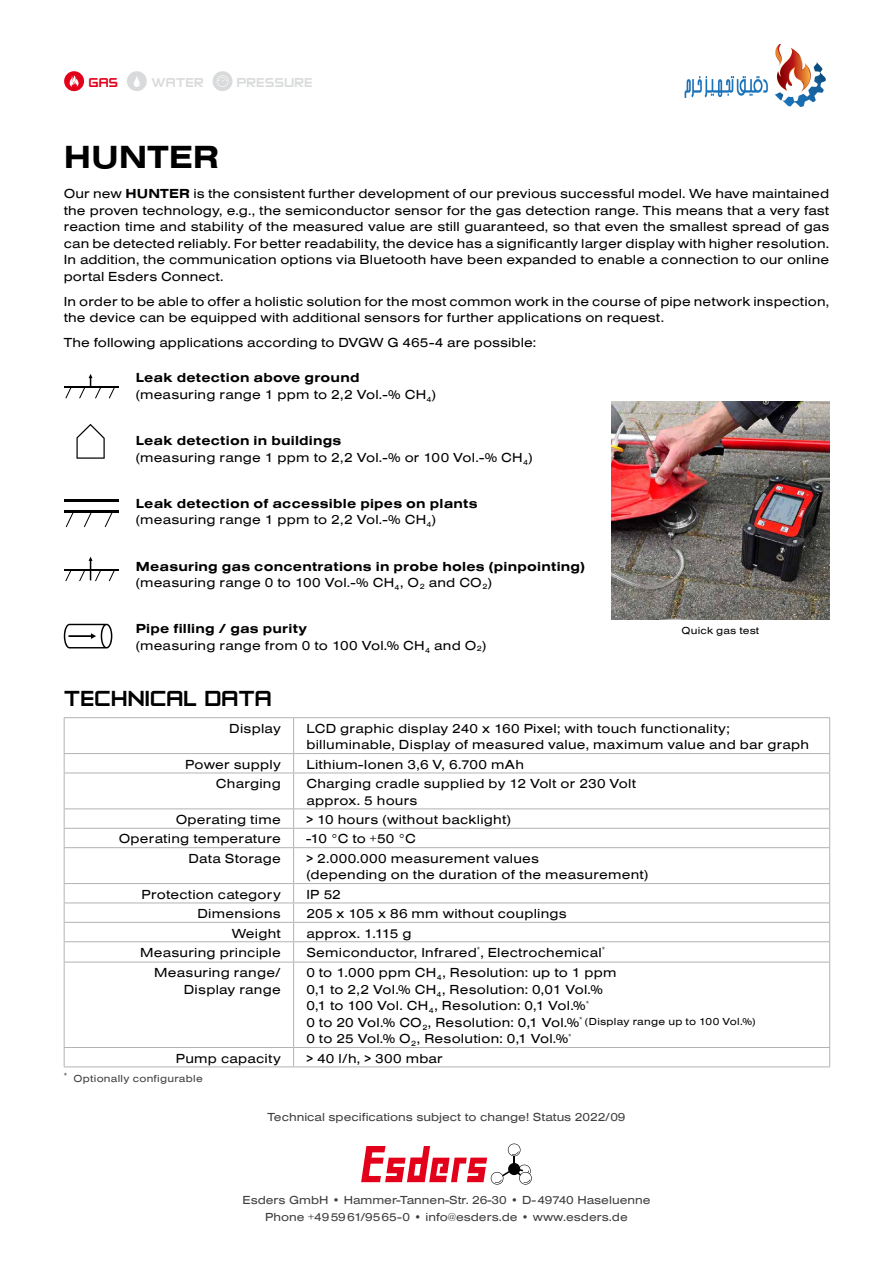
<style>
.page{position:relative;width:893px;height:1263px;background:#fff}
.page>*{position:absolute;margin:0;border:0;box-sizing:border-box;transform-origin:0 0}
.t1{font:33px "Nimbus San T Bold Exte";color:#000}
.t2{font:25.5px "Zero Twos";letter-spacing:-.01em;color:#000}
.t3{font:15px "Zero Twos";color:#d9dadb}
.t4{font:15px "Zero Twos";color:#e2001a}
.t5{font:13.5px/16.5px "Nimbus San T Regu Exte";letter-spacing:.015em;color:#000}
.t6{font:13.5px "Nimbus San T Bold Exte";letter-spacing:.015em;color:#000}
.t7{font:12px/17.5px "Nimbus San T Regu Exte";color:#3e3d40;text-align:center}
.t8{font:10.5px "Nimbus San T Regu Exte";letter-spacing:.025em;color:#3e3d40}
.t9{font:10.5px "Nimbus San T Regu Exte";letter-spacing:.015em;color:#000}
.s1{font-family:"Nimbus San T Bold Exte"}
.s2{font-size:10.5px}
</style>
<div class="page">
<hr style="left:64px;top:717px;width:230px;height:1px;background:#b1b3b4">
<hr style="left:64px;top:718px;width:1px;height:35px;background:#b1b3b4">
<hr style="left:294px;top:717px;width:536px;height:1px;background:#b1b3b4">
<hr style="left:293px;top:718px;width:1px;height:35px;background:#b1b3b4">
<hr style="left:829px;top:718px;width:1px;height:35px;background:#b1b3b4">
<hr style="left:64px;top:753px;width:230px;height:1px;background:#b1b3b4">
<svg style="left:64px;top:754px;width:1px;height:19px"></svg>
<hr style="left:294px;top:753px;width:536px;height:1px;background:#b1b3b4">
<svg style="left:293px;top:754px;width:1px;height:19px"></svg>
<svg style="left:829px;top:754px;width:1px;height:19px"></svg>
<hr style="left:64px;top:773px;width:230px;height:1px;background:#b1b3b4">
<hr style="left:64px;top:773px;width:1px;height:35px;background:#b1b3b4">
<hr style="left:294px;top:773px;width:536px;height:1px;background:#b1b3b4">
<hr style="left:293px;top:773px;width:1px;height:35px;background:#b1b3b4">
<hr style="left:829px;top:773px;width:1px;height:35px;background:#b1b3b4">
<hr style="left:64px;top:808px;width:230px;height:1px;background:#b1b3b4">
<hr style="left:294px;top:808px;width:536px;height:1px;background:#b1b3b4">
<hr style="left:64px;top:828px;width:230px;height:1px;background:#b1b3b4">
<svg style="left:64px;top:809px;width:1px;height:38px"></svg>
<hr style="left:294px;top:828px;width:536px;height:1px;background:#b1b3b4">
<svg style="left:293px;top:809px;width:1px;height:38px"></svg>
<svg style="left:829px;top:809px;width:1px;height:38px"></svg>
<hr style="left:64px;top:847px;width:230px;height:1px;background:#b1b3b4">
<hr style="left:64px;top:848px;width:1px;height:35px;background:#b1b3b4">
<hr style="left:294px;top:847px;width:536px;height:1px;background:#b1b3b4">
<hr style="left:293px;top:848px;width:1px;height:35px;background:#b1b3b4">
<hr style="left:829px;top:848px;width:1px;height:35px;background:#b1b3b4">
<hr style="left:64px;top:883px;width:230px;height:1px;background:#b1b3b4">
<hr style="left:294px;top:883px;width:536px;height:1px;background:#b1b3b4">
<hr style="left:64px;top:902px;width:230px;height:1px;background:#b1b3b4">
<hr style="left:294px;top:902px;width:536px;height:1px;background:#b1b3b4">
<hr style="left:64px;top:922px;width:230px;height:1px;background:#b1b3b4">
<hr style="left:294px;top:922px;width:536px;height:1px;background:#b1b3b4">
<hr style="left:64px;top:941px;width:230px;height:1px;background:#b1b3b4">
<svg style="left:64px;top:884px;width:1px;height:78px"></svg>
<hr style="left:294px;top:941px;width:536px;height:1px;background:#b1b3b4">
<svg style="left:293px;top:884px;width:1px;height:78px"></svg>
<svg style="left:829px;top:884px;width:1px;height:78px"></svg>
<hr style="left:64px;top:962px;width:230px;height:1px;background:#b1b3b4">
<hr style="left:64px;top:962px;width:1px;height:85px;background:#b1b3b4">
<hr style="left:294px;top:962px;width:536px;height:1px;background:#b1b3b4">
<hr style="left:293px;top:962px;width:1px;height:85px;background:#b1b3b4">
<hr style="left:829px;top:962px;width:1px;height:85px;background:#b1b3b4">
<hr style="left:64px;top:1047px;width:230px;height:1px;background:#b1b3b4">
<svg style="left:64px;top:1048px;width:1px;height:18px"></svg>
<hr style="left:294px;top:1047px;width:536px;height:1px;background:#b1b3b4">
<svg style="left:293px;top:1048px;width:1px;height:18px"></svg>
<svg style="left:829px;top:1048px;width:1px;height:18px"></svg>
<hr style="left:64px;top:1066px;width:230px;height:1px;background:#b1b3b4">
<hr style="left:294px;top:1066px;width:536px;height:1px;background:#b1b3b4">
<img style="left:612px;top:402px;width:217px;height:217px">
<svg style="left:361px;top:1143px;width:171px;height:41px"></svg>
<div style="left:64px;top:71px;width:20px;height:20px;background:#e2001a;border-radius:50%"></div>
<svg style="left:69px;top:75px;width:10px;height:12px"></svg>
<div style="left:127px;top:71px;width:20px;height:20px;background:#d9dadb;border-radius:50%"></div>
<svg style="left:134px;top:76px;width:6px;height:11px"></svg>
<div style="left:213px;top:71px;width:20px;height:20px;background:#d9dadb;border-radius:50%"></div>
<svg style="left:217px;top:75px;width:11px;height:12px"></svg>
<hr style="left:64px;top:386px;width:54px;height:2px;background:#000">
<svg style="left:108px;top:388px;width:7px;height:11px"></svg>
<svg style="left:65px;top:388px;width:7px;height:11px"></svg>
<svg style="left:79px;top:374px;width:22px;height:25px"></svg>
<svg style="left:76px;top:424px;width:29px;height:35px"></svg>
<hr style="left:64px;top:568px;width:54px;height:2px;background:#000">
<svg style="left:108px;top:570px;width:8px;height:12px"></svg>
<svg style="left:65px;top:570px;width:7px;height:12px"></svg>
<svg style="left:79px;top:557px;width:23px;height:25px"></svg>
<hr style="left:64px;top:511px;width:54px;height:2px;background:#000">
<svg style="left:104px;top:513px;width:9px;height:15px"></svg>
<svg style="left:83px;top:513px;width:9px;height:15px"></svg>
<svg style="left:65px;top:513px;width:9px;height:15px"></svg>
<hr style="left:64px;top:499px;width:54px;height:3px;background:#000">
<svg style="left:64px;top:624px;width:48px;height:24px"></svg>
<img style="left:685px;top:44px;width:141px;height:62px">
<p class="t4" style="left:88px;top:75px;width:31px">GAS</p>
<p class="t3" style="left:151px;top:75px;width:54px">WATER</p>
<p class="t3" style="left:237px;top:75px;width:78px">PRESSURE</p>
<h1 class="t1" style="left:64px;top:139px;width:157px">HUNTER</h1>
<p class="t5" style="left:64px;top:185px;width:767px;text-align:justify">Our new <span class="s1">HUNTER</span> is the consistent further development of our previous successful model. We have maintained the proven technology, e.g., the semiconductor sensor for the gas detection range. This means that a very fast reaction time and stability of the measured value are still guaranteed, so that even the smallest spread of gas can be detected reliably. For better readability, the device has a significantly larger display with higher resolution.<br>In addition, the communication options via Bluetooth have been expanded to enable a connection to our online portal Esders Connect.</p>
<p class="t5" style="left:64px;top:293px;width:767px">In order to be able to offer a holistic solution for the most common work in the course of pipe network inspection, the device can be equipped with additional sensors for further applications on request.</p>
<p class="t5" style="left:64px;top:334px;width:474px">The following applications according to DVGW G 465-4 are possible:</p>
<p class="t6" style="left:136px;top:370px;width:225px">Leak detection above ground</p>
<p class="t5" style="left:136px;top:386px;width:302px">(measuring range 1 ppm to 2,2 Vol.-% CH<sub>4</sub>)</p>
<p class="t6" style="left:136px;top:433px;width:207px">Leak detection in buildings</p>
<p class="t5" style="left:136px;top:449px;width:398px">(measuring range 1 ppm to 2,2 Vol.-% or 100 Vol.-% CH<sub>4</sub>)</p>
<p class="t6" style="left:136px;top:496px;width:343px">Leak detection of accessible pipes on plants</p>
<p class="t5" style="left:136px;top:512px;width:302px">(measuring range 1 ppm to 2,2 Vol.-% CH<sub>4</sub>)</p>
<p class="t6" style="left:136px;top:559px;width:451px">Measuring gas concentrations in probe holes (pinpointing)</p>
<p class="t5" style="left:136px;top:574px;width:358px">(measuring range 0 to 100 Vol.-% CH<sub>4</sub>, O<sub>2</sub> and CO<sub>2</sub>)</p>
<p class="t6" style="left:136px;top:621px;width:173px">Pipe filling / gas purity</p>
<p class="t5" style="left:136px;top:637px;width:352px">(measuring range from 0 to 100 Vol.% CH<sub>4</sub> and O<sub>2</sub>)</p>
<h2 class="t2" style="left:64px;top:685px;width:210px">TECHNICAL DATA</h2>
<p class="t9" style="left:682px;top:625px;width:79px">Quick gas test</p>
<p class="t5" style="left:229px;top:720px;width:53px">Display</p>
<p class="t5" style="left:306px;top:720px;width:504px">LCD graphic display 240 x 160 Pixel; with touch functionality; billuminable, Display of measured value, maximum value and bar graph</p>
<p class="t5" style="left:185px;top:756px;width:97px">Power supply</p>
<p class="t5" style="left:306px;top:756px;width:219px">Lithium-Ionen 3,6 V, 6.700 mAh</p>
<p class="t5" style="left:216px;top:775px;width:66px">Charging</p>
<p class="t5" style="left:306px;top:775px;width:331px">Charging cradle supplied by 12 Volt or 230 Volt approx. 5 hours</p>
<p class="t5" style="left:176px;top:811px;width:107px">Operating time</p>
<p class="t5" style="left:306px;top:811px;width:206px">&gt; 10 hours (without backlight)</p>
<p class="t5" style="left:119px;top:831px;width:164px">Operating temperature</p>
<p class="t5" style="left:306px;top:831px;width:111px">-10 °C to +50 °C</p>
<p class="t5" style="left:189px;top:850px;width:94px">Data Storage</p>
<p class="t5" style="left:306px;top:850px;width:344px">&gt; 2.000.000 measurement values<br>(depending on the duration of the measurement)</p>
<p class="t5" style="left:142px;top:886px;width:141px">Protection category</p>
<p class="t5" style="left:306px;top:886px;width:36px">IP 52</p>
<p class="t5" style="left:197px;top:905px;width:85px">Dimensions</p>
<p class="t5" style="left:306px;top:905px;width:262px">205 x 105 x 86 mm without couplings</p>
<p class="t5" style="left:232px;top:925px;width:51px">Weight</p>
<p class="t5" style="left:306px;top:925px;width:107px">approx. 1.115 g</p>
<p class="t5" style="left:140px;top:944px;width:142px">Measuring principle</p>
<p class="t5" style="left:306px;top:944px;width:300px">Semiconductor, Infrared<sup>*</sup>, Electrochemical<sup>*</sup></p>
<p class="t5" style="left:154px;top:964px;width:128px;text-align:right">Measuring range/<br>Display range</p>
<p class="t5" style="left:306px;top:964px;width:451px">0 to 1.000 ppm CH<sub>4</sub>, Resolution: up to 1 ppm<br>0,1 to 2,2 Vol.% CH<sub>4</sub>, Resolution: 0,01 Vol.%<br>0,1 to 100 Vol. CH<sub>4</sub>, Resolution: 0,1 Vol.%<sup>*<br></sup>0 to 20 Vol.% CO<sub>2</sub>, Resolution: 0,1 Vol.%<sup>*</sup> <span class="s2">(Display range up to 100 Vol.%)<br></span>0 to 25 Vol.% O<sub>2</sub>, Resolution: 0,1 Vol.%<sup>*</sup></p>
<p class="t5" style="left:176px;top:1050px;width:106px">Pump capacity</p>
<p class="t5" style="left:306px;top:1050px;width:138px">&gt; 40 l/h, &gt; 300 mbar</p>
<p class="t8" style="left:64px;top:1073px;width:141px"><sup>*</sup> Optionally configurable</p>
<p class="t7" style="left:267px;top:1108px;width:360px">Technical specifications subject to change! Status 2022/09</p>
<p class="t7" style="left:242px;top:1191px;width:410px">Esders GmbH • Hammer-Tannen-Str. 26-30 • D-49740 Haseluenne<br>Phone +495961/9565-0 • info@esders.de • www.esders.de</p>
</div>
